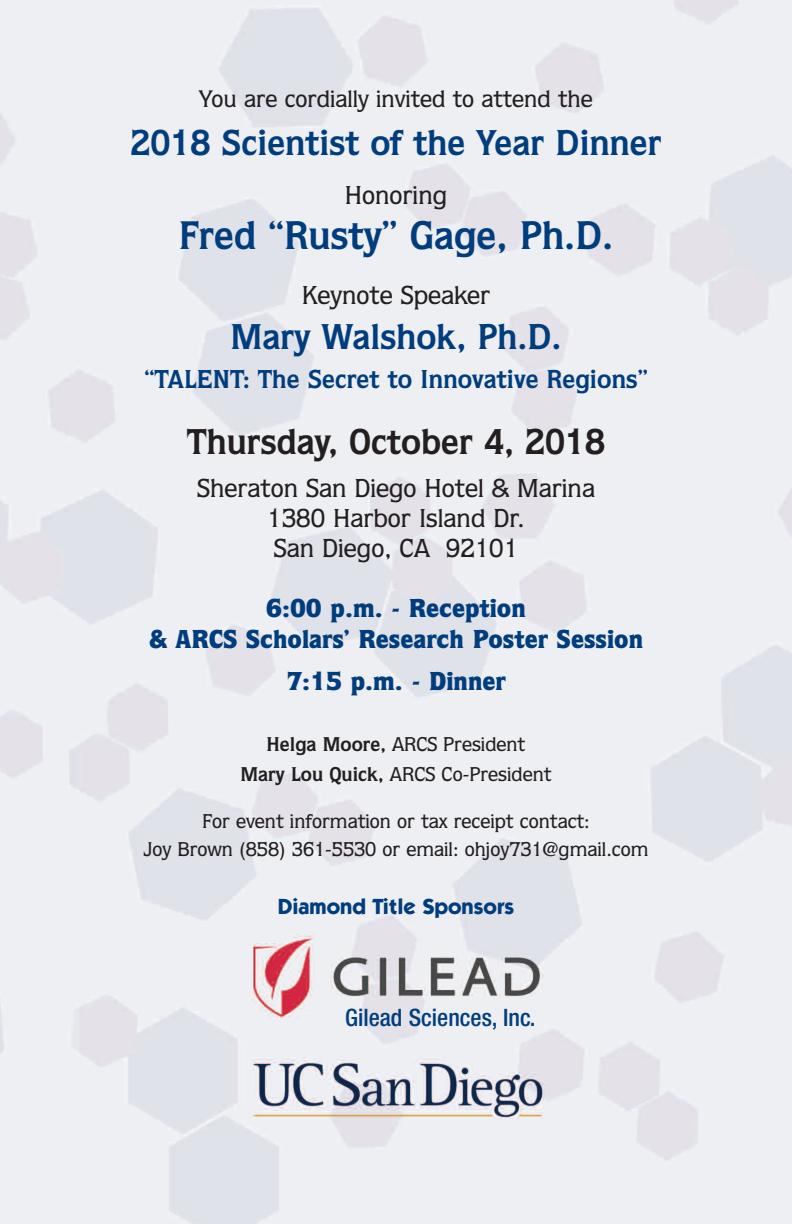
<style>
.page{position:relative;width:792px;height:1224px;background:#fff}
.page>*{position:absolute;margin:0;border:0;box-sizing:border-box;transform-origin:0 0}
.t1{font:700 40px "Quorum";color:#013d7d}
.t2{font:700 36px "Quorum";color:#013d7d}
.t3{font:700 36px "Quorum";color:#231f20}
.t4{font:500 26px/30px "Quorum";color:#231f20;text-align:center}
.t5{font:900 26px/30.4px "Quorum";color:#013d7d;text-align:center}
.t6{font:700 26px "Quorum";color:#013d7d}
.t7{font:500 24px "Quorum";color:#231f20}
.t8{font:500 condensed 24px "Helvetica Neue";color:#013d7d}
.t9{font:700 22px "Itc Kabel";color:#013d7d}
.t10{font:500 20px/30.8px "Quorum";color:#231f20;text-align:center}
.s1{font-weight:700}
</style>
<div class="page">
<img style="left:0;top:0;width:792px;height:1224px">
<p class="t7" style="left:199px;top:90px;width:395px">You are cordially invited to attend the</p>
<h2 class="t2" style="left:130px;top:130px;width:533px">2018 Scientist of the Year Dinner</h2>
<h3 class="t4" style="left:345px;top:183px;width:104px">Honoring</h3>
<h1 class="t1" style="left:179px;top:221px;width:436px">Fred “Rusty” Gage, Ph.D.</h1>
<h3 class="t4" style="left:302px;top:283px;width:190px">Keynote Speaker</h3>
<h2 class="t2" style="left:230px;top:324px;width:333px">Mary Walshok, Ph.D.</h2>
<h3 class="t6" style="left:144px;top:370px;width:505px">“TALENT: The Secret to Innovative Regions”</h3>
<h2 class="t3" style="left:187px;top:429px;width:420px">Thursday, October 4, 2018</h2>
<h3 class="t4" style="left:197px;top:476px;width:400px">Sheraton San Diego Hotel &amp; Marina<br>1380 Harbor Island Dr.<br>San Diego, CA 92101</h3>
<h3 class="t5" style="left:149px;top:596px;width:496px">6:00 p.m. - Reception<br>&amp; ARCS Scholars’ Research Poster Session</h3>
<h3 class="t5" style="left:286px;top:669px;width:221px">7:15 p.m. - Dinner</h3>
<p class="t10" style="left:240px;top:730px;width:313px"><span class="s1">Helga Moore,</span> ARCS President<br><span class="s1">Mary Lou Quick,</span> ARCS Co-President</p>
<p class="t10" style="left:144px;top:809px;width:506px;line-height:28px">For event information or tax receipt contact:<br>Joy Brown (858) 361-5530 or email: ohjoy731@gmail.com</p>
<p class="t9" style="left:278px;top:898px;width:238px">Diamond Title Sponsors</p>
<p class="t8" style="left:345px;top:1009px;width:192px">Gilead Sciences, Inc.</p>
</div>
